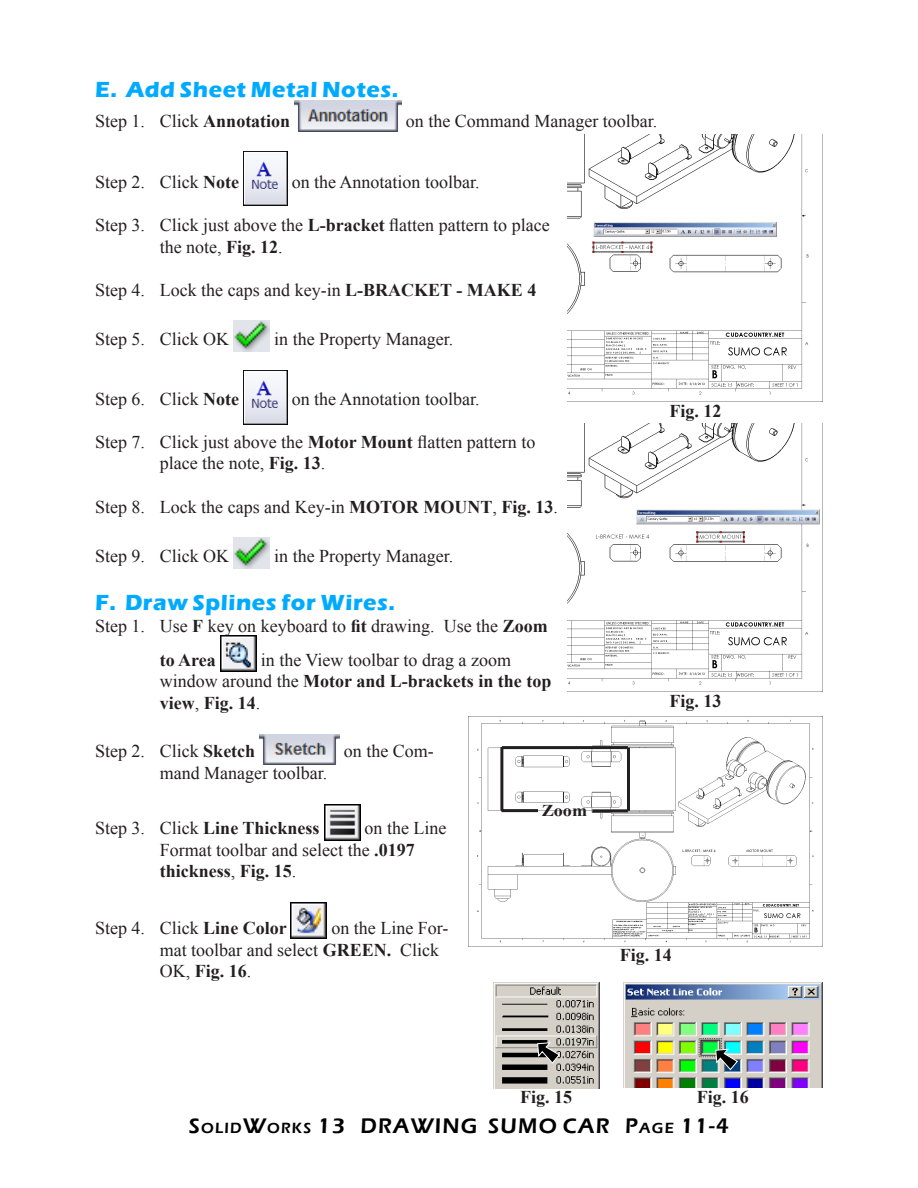
<style>
.page{position:relative;width:918px;height:1188px;background:#fff}
.page>*{position:absolute;margin:0;border:0;box-sizing:border-box;transform-origin:0 0}
.Subhead_1{font:700 22.5px "Eras ITC";letter-spacing:.025em;color:#00abff}
.t1{font:600 21.75px "Eras ITC";letter-spacing:.055em;color:#000}
.Body_text{font:18px/21.6px "Times New Roman";color:#231f20}
.Fig_No{font:700 18px "Times New Roman";color:#231f20}
.Body_text-2{font:700 18px "Times New Roman";color:#231f20}
.Zoom{font:700 16.5px "Times New Roman";color:#231f20;scale:1.1 1}
.s1{font-weight:700}
.s2{font-weight:400}
.s3{font-size:15.15px}
</style>
<div class="page">
<img style="left:295px;top:100px;width:106px;height:31px">
<img style="left:244px;top:152px;width:43px;height:54px">
<img style="left:234px;top:321px;width:36px;height:30px">
<img style="left:244px;top:370px;width:43px;height:54px">
<img style="left:234px;top:538px;width:36px;height:30px">
<img style="left:220px;top:636px;width:36px;height:36px">
<img style="left:260px;top:734px;width:79px;height:31px">
<img style="left:324px;top:804px;width:36px;height:36px">
<img style="left:291px;top:903px;width:36px;height:36px">
<img style="left:568px;top:134px;width:255px;height:268px">
<img style="left:568px;top:424px;width:255px;height:267px">
<img style="left:477px;top:717px;width:346px;height:229px">
<hr style="left:500px;top:747px;width:3px;height:63px;background:#231f20">
<hr style="left:502px;top:746px;width:126px;height:3px;background:#231f20">
<hr style="left:627px;top:748px;width:3px;height:63px;background:#231f20">
<hr style="left:592px;top:809px;width:36px;height:3px;background:#231f20">
<hr style="left:501px;top:809px;width:37px;height:3px;background:#231f20">
<img style="left:493px;top:983px;width:106px;height:106px">
<svg style="left:537px;top:1042px;width:23px;height:22px"></svg>
<img style="left:623px;top:983px;width:200px;height:105px">
<svg style="left:715px;top:1049px;width:23px;height:21px"></svg>
<p class="Subhead_1" style="left:95px;top:76px;width:305px">E. Add Sheet Metal Notes.</p>
<p class="Body_text" style="left:95px;top:109px;width:197px">Step 1. Click <span class="s1">Annotation</span></p>
<p class="Body_text" style="left:406px;top:109px;width:253px">on the Command Manager toolbar.</p>
<p class="Body_text" style="left:95px;top:171px;width:146px">Step 2. Click <span class="s1">Note</span></p>
<p class="Body_text" style="left:292px;top:171px;width:189px">on the Annotation toolbar.</p>
<p class="Body_text" style="left:160px;top:214px;width:391px;text-indent:-65px">Step 3. Click just above the <span class="s1">L-bracket</span> flatten pattern to place the note, <span class="s1">Fig. 12</span>.</p>
<p class="Body_text" style="left:95px;top:279px;width:443px">Step 4. Lock the caps and key-in <span class="s1">L-BRACKET - MAKE 4</span></p>
<p class="Body_text" style="left:95px;top:328px;width:136px">Step 5. Click OK</p>
<p class="Body_text" style="left:274px;top:328px;width:180px">in the Property Manager.</p>
<p class="Body_text" style="left:95px;top:388px;width:146px">Step 6. Click <span class="s1">Note</span></p>
<p class="Body_text" style="left:292px;top:388px;width:189px">on the Annotation toolbar.</p>
<p class="Body_text" style="left:160px;top:431px;width:377px;text-indent:-65px">Step 7. Click just above the <span class="s1">Motor Mount</span> flatten pattern to place the note, <span class="s1">Fig. 13</span>.</p>
<p class="Body_text" style="left:95px;top:496px;width:464px">Step 8. Lock the caps and Key-in <span class="s1">MOTOR MOUNT</span>, <span class="s1">Fig. 13</span>.</p>
<p class="Body_text" style="left:95px;top:545px;width:136px">Step 9. Click OK</p>
<p class="Body_text" style="left:274px;top:545px;width:180px">in the Property Manager.</p>
<p class="Subhead_1" style="left:95px;top:590px;width:302px">F. Draw Splines for Wires.</p>
<p class="Body_text" style="left:160px;top:609px;width:389px;line-height:33.6px;text-indent:-65px">Step 1. Use <span class="s1">F</span> key on keyboard to <span class="s1">fit</span> drawing. Use the <span class="s1">Zoom to Area</span></p>
<p class="Body_text" style="left:160px;top:649px;width:393px;text-indent:101px">in the View toolbar to drag a zoom window around the <span class="s1">Motor and L-brackets in the top view</span>, <span class="s1">Fig. 14</span>.</p>
<p class="Body_text" style="left:95px;top:740px;width:162px">Step 2. Click <span class="s1">Sketch</span></p>
<p class="Body_text" style="left:344px;top:740px;width:91px">on the Com-</p>
<p class="Body_text" style="left:160px;top:762px;width:169px">mand Manager toolbar.</p>
<p class="Body_text-2" style="left:95px;top:816px;width:226px"><span class="s2">Step 3. Click</span> Line Thickness</p>
<p class="Zoom" style="left:542px;top:799px;width:43px">Zoom</p>
<p class="Body_text" style="left:160px;top:817px;width:288px;text-indent:205px">on the Line<br>Format toolbar and select the <span class="s1">.0197 thickness</span>, <span class="s1">Fig. 15</span>.</p>
<p class="Body_text" style="left:95px;top:917px;width:193px">Step 4. Click <span class="s1">Line Color</span></p>
<p class="Body_text" style="left:160px;top:917px;width:290px;text-indent:172px">on the Line For&shy;mat toolbar and select <span class="s1">GREEN.</span> Click<br>OK, <span class="s1">Fig. 16</span>.</p>
<p class="Fig_No" style="left:669px;top:399px;width:54px">Fig. 12</p>
<p class="Fig_No" style="left:669px;top:688px;width:54px">Fig. 13</p>
<p class="Fig_No" style="left:620px;top:943px;width:54px">Fig. 14</p>
<p class="Fig_No" style="left:520px;top:1084px;width:54px">Fig. 15</p>
<p class="Fig_No" style="left:697px;top:1084px;width:54px">Fig. 16</p>
<p class="t1" style="left:189px;top:1114px;width:542px">S<span class="s3">OLID</span>W<span class="s3">ORKS</span> 13 DRAWING SUMO CAR P<span class="s3">AG E</span> 11-4</p>
</div>
